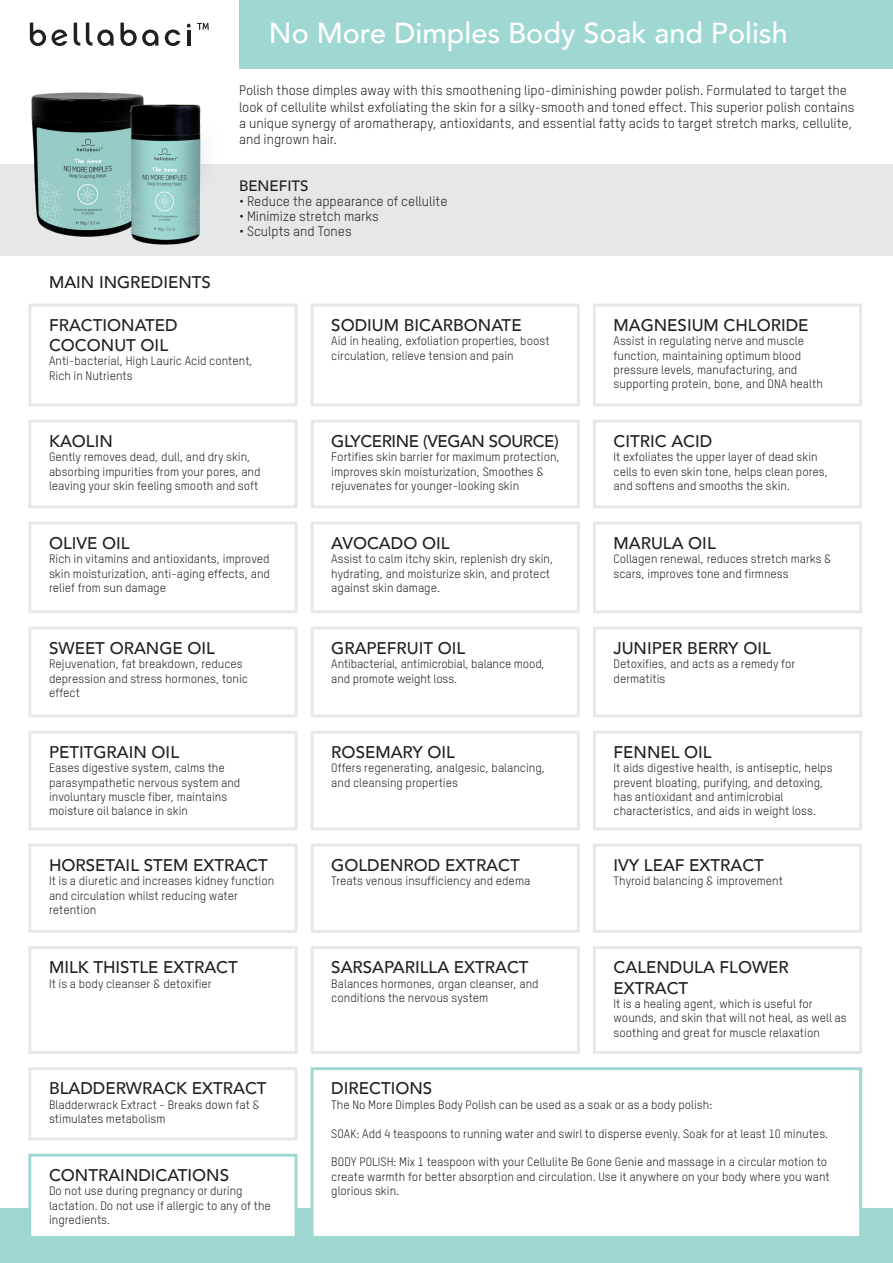
<style>
.page{position:relative;width:893px;height:1263px;background:#fff}
.page>*{position:absolute;margin:0;border:0;box-sizing:border-box;transform-origin:0 0}
.t1{font:500 28.8px "Avenir";color:#fff}
.t2{font:500 16.95px/20.2px "Avenir";color:#231f20}
.t3{font:500 16.95px "Avenir";letter-spacing:-.025em;color:#231f20}
.t4{font:500 15px "Avenir";color:#231f20}
.t5{font:13.5px/16.2px "TSTAR";color:#231f20}
.t6{font:12px/14.4px "TSTAR";color:#231f20}
</style>
<div class="page">
<div style="left:0;top:165px;width:893px;height:91px;background:#e6e7e9"></div>
<img style="left:23px;top:92px;width:66px;height:145px">
<img style="left:89px;top:92px;width:151px;height:153px">
<div style="left:0;top:1208px;width:893px;height:55px;background:#9fd8d3"></div>
<div style="left:239px;top:0;width:654px;height:69px;background:#9fd8d3"></div>
<svg style="left:30px;top:23px;width:16px;height:23px"></svg>
<svg style="left:52px;top:30px;width:15px;height:16px"></svg>
<svg style="left:74px;top:23px;width:6px;height:23px"></svg>
<svg style="left:86px;top:23px;width:28px;height:23px"></svg>
<svg style="left:165px;top:30px;width:15px;height:16px"></svg>
<hr style="left:187px;top:30px;width:3px;height:16px;background:#231f20">
<svg style="left:120px;top:23px;width:38px;height:23px"></svg>
<svg style="left:197px;top:23px;width:12px;height:7px"></svg>
<div style="left:28px;top:304px;width:269px;height:102px;border:3px solid #e6e7e9"></div>
<div style="left:593px;top:304px;width:269px;height:102px;border:3px solid #e6e7e9"></div>
<div style="left:311px;top:304px;width:269px;height:102px;border:3px solid #e6e7e9"></div>
<div style="left:28px;top:420px;width:269px;height:88px;border:3px solid #e6e7e9"></div>
<div style="left:593px;top:420px;width:269px;height:88px;border:3px solid #e6e7e9"></div>
<div style="left:311px;top:420px;width:269px;height:88px;border:3px solid #e6e7e9"></div>
<div style="left:28px;top:522px;width:269px;height:91px;border:3px solid #e6e7e9"></div>
<div style="left:593px;top:522px;width:269px;height:91px;border:3px solid #e6e7e9"></div>
<div style="left:311px;top:522px;width:269px;height:91px;border:3px solid #e6e7e9"></div>
<div style="left:28px;top:627px;width:269px;height:90px;border:3px solid #e6e7e9"></div>
<div style="left:593px;top:627px;width:269px;height:90px;border:3px solid #e6e7e9"></div>
<div style="left:311px;top:627px;width:269px;height:90px;border:3px solid #e6e7e9"></div>
<div style="left:28px;top:731px;width:269px;height:99px;border:3px solid #e6e7e9"></div>
<div style="left:28px;top:1154px;width:269px;height:85px;background:#fff;border:3px solid #9fd8d3"></div>
<div style="left:311px;top:1067px;width:551px;height:172px;background:#fff;border:3px solid #9fd8d3"></div>
<div style="left:593px;top:731px;width:269px;height:99px;border:3px solid #e6e7e9"></div>
<div style="left:311px;top:731px;width:269px;height:99px;border:3px solid #e6e7e9"></div>
<div style="left:28px;top:844px;width:269px;height:89px;border:3px solid #e6e7e9"></div>
<div style="left:593px;top:844px;width:269px;height:89px;border:3px solid #e6e7e9"></div>
<div style="left:311px;top:844px;width:269px;height:89px;border:3px solid #e6e7e9"></div>
<div style="left:28px;top:946px;width:269px;height:108px;border:3px solid #e6e7e9"></div>
<div style="left:28px;top:1067px;width:269px;height:73px;border:3px solid #e6e7e9"></div>
<div style="left:593px;top:946px;width:269px;height:108px;border:3px solid #e6e7e9"></div>
<div style="left:311px;top:946px;width:269px;height:108px;border:3px solid #e6e7e9"></div>
<h2 class="t2" style="left:49px;top:271px;width:163px">MAIN INGREDIENTS</h2>
<h1 class="t1" style="left:269px;top:8px;width:520px">No More Dimples Body Soak and Polish</h1>
<p class="t5" style="left:239px;top:82px;width:617px">Polish those dimples away with this smoothening lipo-diminishing powder polish. Formulated to target the look of cellulite whilst exfoliating the skin for a silky-smooth and toned effect. This superior polish contains a unique synergy of aromatherapy, antioxidants, and essential fatty acids to target stretch marks, cellulite, and ingrown hair.</p>
<p class="t4" style="left:239px;top:172px;width:71px">BENEFITS</p>
<p class="t5" style="left:239px;top:193px;width:210px">• Reduce the appearance of cellulite</p>
<p class="t5" style="left:239px;top:208px;width:141px">• Minimize stretch marks</p>
<p class="t5" style="left:239px;top:223px;width:114px">• Sculpts and Tones</p>
<h2 class="t2" style="left:49px;top:314px;width:130px">FRACTIONATED<br>COCONUT OIL</h2>
<p class="t6" style="left:49px;top:354px;width:205px">Anti-bacterial, High Lauric Acid content,<br>Rich in Nutrients</p>
<h2 class="t2" style="left:49px;top:430px;width:65px">KAOLIN</h2>
<p class="t6" style="left:49px;top:450px;width:213px">Gently removes dead, dull, and dry skin, absorbing impurities from your pores, and leaving your skin feeling smooth and soft</p>
<h2 class="t2" style="left:49px;top:532px;width:82px">OLIVE OIL</h2>
<p class="t6" style="left:49px;top:552px;width:222px;text-align:justify">Rich in vitamins and antioxidants, improved skin moisturization, anti-aging effects, and relief from sun damage</p>
<h2 class="t2" style="left:49px;top:637px;width:167px">SWEET ORANGE OIL</h2>
<p class="t6" style="left:49px;top:657px;width:201px">Rejuvenation, fat breakdown, reduces depression and stress hormones, tonic effect</p>
<h2 class="t2" style="left:49px;top:741px;width:132px">PETITGRAIN OIL</h2>
<p class="t6" style="left:49px;top:761px;width:193px">Eases digestive system, calms the parasympathetic nervous system and involuntary muscle fiber, maintains moisture oil balance in skin</p>
<h2 class="t2" style="left:49px;top:854px;width:220px">HORSETAIL STEM EXTRACT</h2>
<p class="t6" style="left:49px;top:874px;width:227px">It is a diuretic and increases kidney function and circulation whilst reducing water retention</p>
<h2 class="t2" style="left:49px;top:956px;width:190px">MILK THISTLE EXTRACT</h2>
<p class="t6" style="left:49px;top:976px;width:164px">It is a body cleanser &amp; detoxifier</p>
<h2 class="t2" style="left:49px;top:1077px;width:219px">BLADDERWRACK EXTRACT</h2>
<p class="t6" style="left:49px;top:1097px;width:213px">Bladderwrack Extract - Breaks down fat &amp; stimulates metabolism</p>
<h2 class="t2" style="left:49px;top:1164px;width:182px">CONTRAINDICATIONS</h2>
<p class="t6" style="left:49px;top:1184px;width:223px">Do not use during pregnancy or during lactation. Do not use if allergic to any of the ingredients.</p>
<h2 class="t2" style="left:331px;top:314px;width:192px">SODIUM BICARBONATE</h2>
<p class="t6" style="left:331px;top:334px;width:220px">Aid in healing, exfoliation properties, boost circulation, relieve tension and pain</p>
<h2 class="t3" style="left:331px;top:426px;width:229px">GLYCERINE (VEGAN SOURCE)</h2>
<p class="t6" style="left:331px;top:450px;width:230px">Fortifies skin barrier for maximum protection, improves skin moisturization, Smoothes &amp; rejuvenates for younger-looking skin</p>
<h2 class="t2" style="left:331px;top:532px;width:120px">AVOCADO OIL</h2>
<p class="t6" style="left:331px;top:552px;width:224px">Assist to calm itchy skin, replenish dry skin, hydrating, and moisturize skin, and protect against skin damage.</p>
<h2 class="t2" style="left:331px;top:637px;width:136px">GRAPEFRUIT OIL</h2>
<p class="t6" style="left:331px;top:657px;width:215px">Antibacterial, antimicrobial, balance mood, and promote weight loss.</p>
<h2 class="t2" style="left:331px;top:741px;width:125px">ROSEMARY OIL</h2>
<p class="t6" style="left:331px;top:761px;width:215px">Offers regenerating, analgesic, balancing, and cleansing properties</p>
<h2 class="t2" style="left:331px;top:854px;width:190px">GOLDENROD EXTRACT</h2>
<p class="t6" style="left:331px;top:874px;width:201px">Treats venous insufficiency and edema</p>
<h2 class="t2" style="left:331px;top:956px;width:199px">SARSAPARILLA EXTRACT</h2>
<p class="t6" style="left:331px;top:976px;width:209px">Balances hormones, organ cleanser, and conditions the nervous system</p>
<h2 class="t2" style="left:614px;top:314px;width:196px">MAGNESIUM CHLORIDE</h2>
<p class="t6" style="left:614px;top:334px;width:211px">Assist in regulating nerve and muscle function, maintaining optimum blood pressure levels, manufacturing, and supporting protein, bone, and DNA health</p>
<h2 class="t2" style="left:614px;top:430px;width:100px">CITRIC ACID</h2>
<p class="t6" style="left:614px;top:450px;width:216px">It exfoliates the upper layer of dead skin cells to even skin tone, helps clean pores, and softens and smooths the skin.</p>
<h2 class="t2" style="left:614px;top:532px;width:104px">MARULA OIL</h2>
<p class="t6" style="left:614px;top:552px;width:220px">Collagen renewal, reduces stretch marks &amp; scars, improves tone and firmness</p>
<h2 class="t2" style="left:614px;top:637px;width:159px">JUNIPER BERRY OIL</h2>
<p class="t6" style="left:614px;top:657px;width:183px">Detoxifies, and acts as a remedy for dermatitis</p>
<h2 class="t2" style="left:614px;top:741px;width:100px">FENNEL OIL</h2>
<p class="t6" style="left:614px;top:761px;width:221px">It aids digestive health, is antiseptic, helps prevent bloating, purifying, and detoxing, has antioxidant and antimicrobial characteristics, and aids in weight loss.</p>
<h2 class="t2" style="left:614px;top:854px;width:152px">IVY LEAF EXTRACT</h2>
<p class="t6" style="left:614px;top:874px;width:171px">Thyroid balancing &amp; improvement</p>
<h2 class="t2" style="left:614px;top:956px;width:177px">CALENDULA FLOWER<br>EXTRACT</h2>
<p class="t6" style="left:614px;top:996px;width:235px">It is a healing agent, which is useful for wounds, and skin that will not heal, as well as soothing and great for muscle relaxation</p>
<h2 class="t2" style="left:331px;top:1077px;width:102px">DIRECTIONS</h2>
<p class="t6" style="left:331px;top:1097px;width:383px">The No More Dimples Body Polish can be used as a soak or as a body polish:</p>
<p class="t6" style="left:331px;top:1126px;width:498px">SOAK: Add 4 teaspoons to running water and swirl to disperse evenly. Soak for at least 10 minutes.</p>
<p class="t6" style="left:331px;top:1155px;width:500px">BODY POLISH: Mix 1 teaspoon with your Cellulite Be Gone Genie and massage in a circular motion to create warmth for better absorption and circulation. Use it anywhere on your body where you want glorious skin.</p>
</div>
